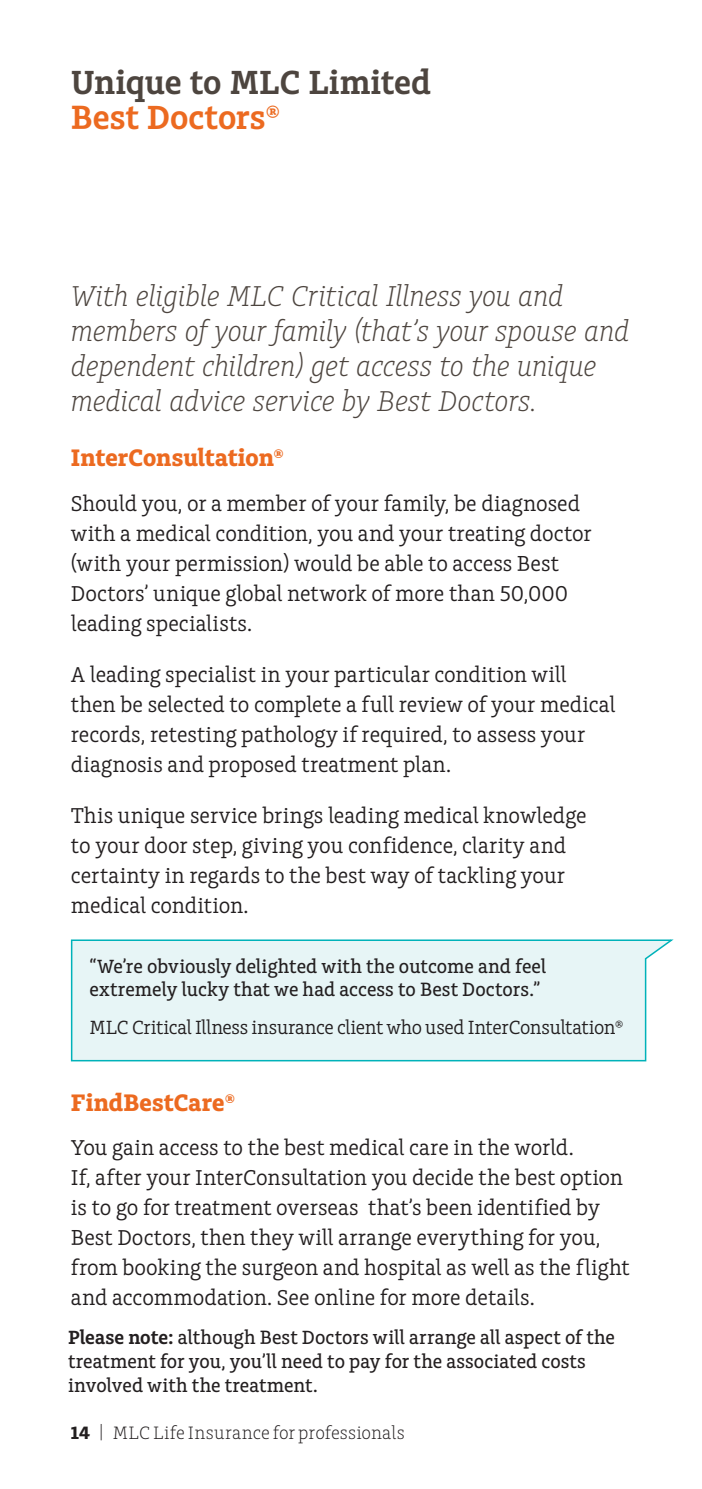
<style>
.page{position:relative;width:702px;height:1489px;background:#fff}
.page>*{position:absolute;margin:0;border:0;box-sizing:border-box;transform-origin:0 0}
.t1{font:600 35px "Charlie Std";color:#4d453f}
.t2{font:600 35px "Charlie Std";color:#ec6a20}
.t3{font:italic 300 30px/35px "Charlie Std";letter-spacing:-.015em;color:#4d453f}
.t4{font:700 25px "Charlie Std";letter-spacing:.005em;color:#ec6a20}
.t5{font:22.5px/30px "Charlie Std";color:#231f20}
.t6{font:500 20px/23.8px "Charlie Std";color:#231f20}
.t7{font:20px "Charlie Std";letter-spacing:-.015em;color:#231f20}
.t8{font:300 18.75px "Charlie Std";letter-spacing:.01em;color:#231f20}
.s1{font-weight:600}
.s2{font-weight:700}
</style>
<div class="page">
<svg style="left:70px;top:939px;width:603px;height:123px;background:#e1f3f4"></svg>
<h1 class="t1" style="left:71px;top:63px;width:361px">Unique to MLC Limited</h1>
<h1 class="t2" style="left:71px;top:98px;width:211px">Best Doctors®</h1>
<h2 class="t3" style="left:71px;top:278px;width:560px">With eligible MLC Critical Illness you and members of your family (that’s your spouse and dependent children) get access to the unique medical advice service by Best Doctors.</h2>
<p class="t4" style="left:71px;top:444px;width:215px">InterConsultation®</p>
<p class="t5" style="left:71px;top:488px;width:522px">Should you, or a member of your family, be diagnosed with a medical condition, you and your treating doctor (with your permission) would be able to access Best Doctors’ unique global network of more than 50,000 leading specialists.</p>
<p class="t5" style="left:71px;top:659px;width:546px">A leading specialist in your particular condition will then be selected to complete a full review of your medical records, retesting pathology if required, to assess your diagnosis and proposed treatment plan.</p>
<p class="t5" style="left:71px;top:801px;width:517px">This unique service brings leading medical knowledge to your door step, giving you confidence, clarity and certainty in regards to the best way of tackling your medical condition.</p>
<p class="t6" style="left:90px;top:954px;width:458px">“We’re obviously delighted with the outcome and feel extremely lucky that we had access to Best Doctors.”</p>
<p class="t7" style="left:90px;top:1016px;width:535px">MLC Critical Illness insurance client who used InterConsultation®</p>
<p class="t4" style="left:71px;top:1088px;width:166px">FindBestCare®</p>
<p class="t5" style="left:71px;top:1132px;width:560px">You gain access to the best medical care in the world.<br>If, after your InterConsultation you decide the best option is to go for treatment overseas that’s been identified by Best Doctors, then they will arrange everything for you, from booking the surgeon and hospital as well as the flight and accommodation. See online for more details.</p>
<p class="t6" style="left:68px;top:1325px;width:548px"><span class="s1">Please note:</span> although Best Doctors will arrange all aspect of the treatment for you, you’ll need to pay for the associated costs involved with the treatment.</p>
<p class="t8" style="left:71px;top:1422px;width:335px"><span class="s2">14</span> | MLC Life Insurance for professionals</p>
</div>
